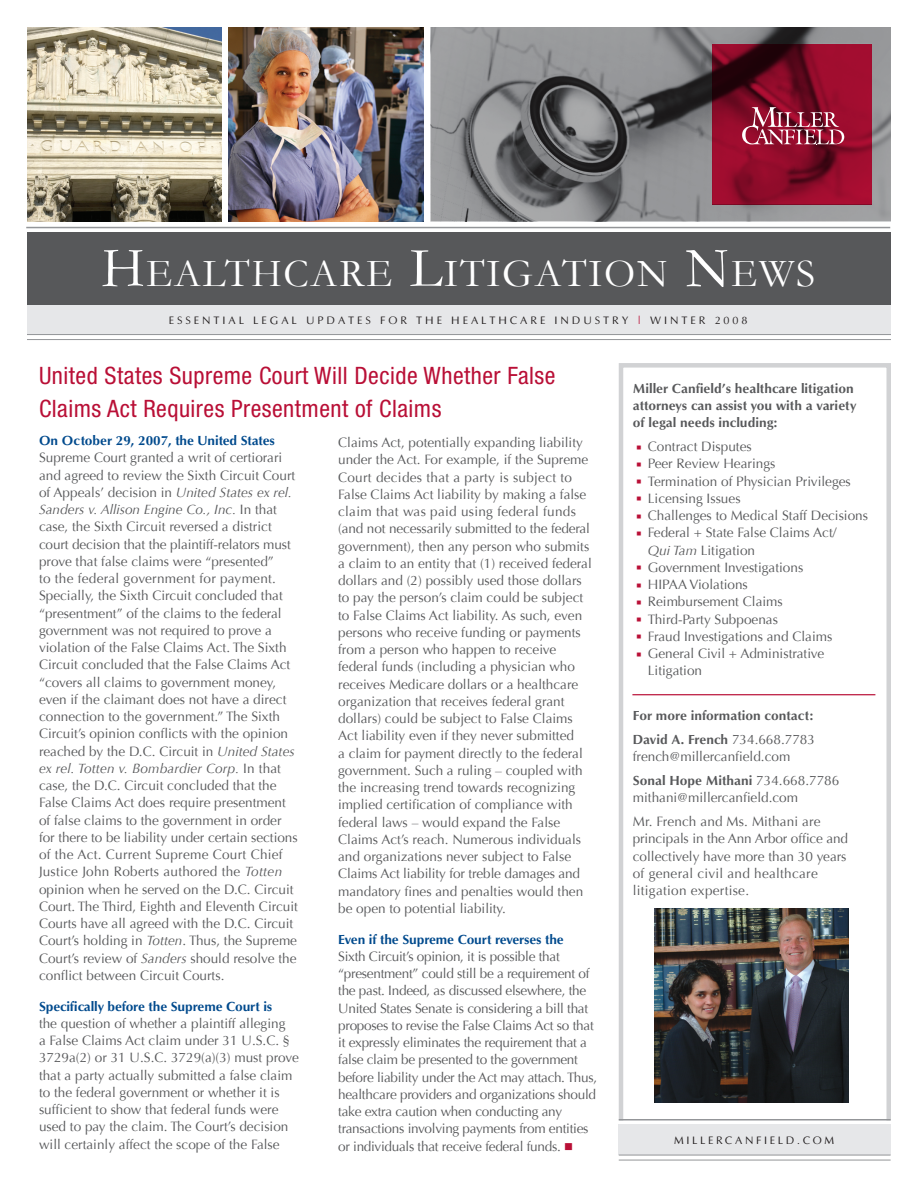
<style>
.page{position:relative;width:918px;height:1188px;background:#fff}
.page>*{position:absolute;margin:0;border:0;box-sizing:border-box;transform-origin:0 0}
.t1{font:39.9px "Garamond";letter-spacing:.045em;color:#fff}
.t2{font:condensed 24px/33px "Helvetica Neue";letter-spacing:.02em;color:#b90f36}
.t3{font:13.65px/17.2px "Optima";color:#57585a}
.t4{font:13.65px/17.2px "Optima";letter-spacing:-.02em;color:#57585a}
.t5{font:13.65px/17.2px "Optimum Bold DTC";color:#57585a}
.t6{font:11.25px "Optim";letter-spacing:.25em;color:#231f20}
.s1{font-size:57px}
.s2{color:#b90f36}
.s3{font-family:"Optimum Bold DTC";color:#004a8d}
.s4{font-style:italic}
.s5{font-family:"Optima"}
</style>
<div class="page">
<div style="left:27px;top:304px;width:864px;height:30px;background:#e6e7e9"></div>
<div style="left:27px;top:232px;width:864px;height:72px;background:#57585a"></div>
<hr style="left:26px;top:227px;width:864px;height:1px;background:#939598">
<hr style="left:27px;top:334px;width:864px;height:1px;background:#939598">
<hr style="left:27px;top:339px;width:864px;height:1px;background:#939598">
<img style="left:27px;top:27px;width:194px;height:194px">
<svg style="left:431px;top:27px;width:460px;height:194px;background:#83616b"></svg>
<div style="left:619px;top:363px;width:272px;height:760px;border:4px solid #d1d2d4"></div>
<img style="left:654px;top:908px;width:195px;height:195px">
<hr style="left:632px;top:694px;width:243px;height:1px;background:#b90f36">
<img style="left:229px;top:27px;width:194px;height:194px">
<div style="left:618px;top:1125px;width:273px;height:30px;background:#e6e7e9"></div>
<hr style="left:619px;top:1119px;width:272px;height:1px;background:#939598">
<hr style="left:619px;top:1155px;width:272px;height:1px;background:#939598">
<hr style="left:619px;top:1160px;width:272px;height:1px;background:#939598">
<p class="t1" style="left:101px;top:249px;width:715px"><span class="s1">H</span>EALTHCARE <span class="s1">L</span>ITIGATION <span class="s1">N</span>EWS</p>
<p class="t6" style="left:169px;top:315px;width:18px">ESSENTIAL</p>
<p class="t6" style="left:253px;top:315px;width:10px">LEGAL</p>
<p class="t6" style="left:306px;top:315px;width:41px">UP DATES</p>
<p class="t6" style="left:380px;top:315px;width:10px">FOR</p>
<p class="t6" style="left:416px;top:315px;width:10px">THE</p>
<p class="t6" style="left:451px;top:315px;width:22px">H EALTHCARE</p>
<p class="t6" style="left:555px;top:315px;width:39px">IN DUSTRY</p>
<p class="t6" style="left:638px;top:315px;width:23px"><span class="s2">|</span> WINTER</p>
<p class="t6" style="left:715px;top:315px;width:35px">2008</p>
<p class="t2" style="left:39px;top:359px;width:518px">United States Supreme Court Will Decide Whether False<br>Claims Act Requires Presentment of Claims</p>
<p class="t3" style="left:39px;top:432px;width:261px"><span class="s3">On October 29, 2007, the United States </span>Supreme Court granted a writ of certiorari and agreed to review the Sixth Circuit Court of Appeals’ decision in <span class="s4">United States ex rel.<br>Sanders v. Allison Engine Co., Inc.</span> In that case, the Sixth Circuit reversed a district court decision that the plaintiff-relators must prove that false claims were “presented”<br>to the federal government for payment.<br>Specially, the Sixth Circuit concluded that “presentment” of the claims to the federal government was not required to prove a violation of the False Claims Act. The Sixth Circuit concluded that the False Claims Act “covers all claims to government money, even if the claimant does not have a direct connection to the government.” The Sixth Circuit’s opinion conflicts with the opinion reached by the D.C. Circuit in <span class="s4">United States ex rel. Totten v. Bombardier Corp.</span> In that case, the D.C. Circuit concluded that the False Claims Act does require presentment of false claims to the government in order for there to be liability under certain sections of the Act. Current Supreme Court Chief Justice John Roberts authored the <span class="s4">Totten </span>opinion when he served on the D.C. Circuit Court. The Third, Eighth and Eleventh Circuit Courts have all agreed with the D.C. Circuit Court’s holding in <span class="s4">Totten</span>. Thus, the Supreme Court’s review of <span class="s4">Sanders</span> should resolve the conflict between Circuit Courts.</p>
<p class="t3" style="left:39px;top:998px;width:262px"><span class="s3">Specifically before the Supreme Court is<br></span>the question of whether a plaintiff alleging<br>a False Claims Act claim under 31 U.S.C. § 3729a(2) or 31 U.S.C. 3729(a)(3) must prove that a party actually submitted a false claim to the federal government or whether it is sufficient to show that federal funds were used to pay the claim. The Court’s decision will certainly affect the scope of the False</p>
<p class="t3" style="left:338px;top:434px;width:255px">Claims Act, potentially expanding liability under the Act. For example, if the Supreme Court decides that a party is subject to False Claims Act liability by making a false claim that was paid using federal funds (and not necessarily submitted to the federal government), then any person who submits a claim to an entity that (1) received federal dollars and (2) possibly used those dollars to pay the person’s claim could be subject to False Claims Act liability. As such, even persons who receive funding or payments from a person who happen to receive federal funds (including a physician who receives Medicare dollars or a healthcare organization that receives federal grant dollars) could be subject to False Claims Act liability even if they never submitted<br>a claim for payment directly to the federal government. Such a ruling – coupled with the increasing trend towards recognizing implied certification of compliance with federal laws – would expand the False Claims Act’s reach. Numerous individuals and organizations never subject to False Claims Act liability for treble damages and mandatory fines and penalties would then be open to potential liability.</p>
<p class="t4" style="left:338px;top:930px;width:261px"><span class="s3">Even if the Supreme Court reverses the<br></span>Sixth Circuit’s opinion, it is possible that “presentment” could still be a requirement of the past. Indeed, as discussed elsewhere, the United States Senate is considering a bill that proposes to revise the False Claims Act so that it expressly eliminates the requirement that a false claim be presented to the government before liability under the Act may attach. Thus, healthcare providers and organizations should take extra caution when conducting any transactions involving payments from entities or individuals that receive federal funds. <span class="s2">■</span></p>
<p class="t5" style="left:633px;top:379px;width:225px">Miller Canfield’s healthcare litigation attorneys can assist you with a variety of legal needs including:</p>
<p class="t3" style="left:637px;top:438px;width:117px"><span class="s2">■</span> Contract Disputes</p>
<p class="t3" style="left:637px;top:455px;width:140px"><span class="s2">■</span> Peer Review Hearings</p>
<p class="t3" style="left:637px;top:472px;width:216px"><span class="s2">■</span> Termination of Physician Privileges</p>
<p class="t3" style="left:637px;top:490px;width:106px"><span class="s2">■</span> Licensing Issues</p>
<p class="t3" style="left:637px;top:507px;width:233px"><span class="s2">■</span> Challenges to Medical Staff Decisions</p>
<p class="t3" style="left:648px;top:524px;width:190px;text-indent:-11px"><span class="s2">■</span> Federal + State False Claims Act/<br><span class="s4">Qui Tam</span> Litigation</p>
<p class="t3" style="left:637px;top:559px;width:168px"><span class="s2">■</span> Government Investigations</p>
<p class="t3" style="left:637px;top:576px;width:113px"><span class="s2">■</span> HIPAA Violations</p>
<p class="t3" style="left:637px;top:593px;width:148px"><span class="s2">■</span> Reimbursement Claims</p>
<p class="t3" style="left:637px;top:610px;width:143px"><span class="s2">■</span> Third-Party Subpoenas</p>
<p class="t3" style="left:637px;top:628px;width:197px"><span class="s2">■</span> Fraud Investigations and Claims</p>
<p class="t3" style="left:648px;top:645px;width:178px;text-indent:-11px"><span class="s2">■</span> General Civil + Administrative<br>Litigation</p>
<p class="t5" style="left:633px;top:706px;width:182px">For more information contact:</p>
<p class="t5" style="left:633px;top:730px;width:184px">David A. French <span class="s5">734.668.7783</span></p>
<p class="t3" style="left:633px;top:748px;width:159px">french@millercanfield.com</p>
<p class="t5" style="left:633px;top:771px;width:208px">Sonal Hope Mithani <span class="s5">734.668.7786</span></p>
<p class="t3" style="left:633px;top:789px;width:167px">mithani@millercanfield.com</p>
<p class="t3" style="left:633px;top:813px;width:217px">Mr. French and Ms. Mithani are principals in the Ann Arbor office and collectively have more than 30 years of general civil and healthcare litigation expertise.</p>
<p class="t6" style="left:674px;top:1135px;width:10px">MILLERCANFIEL</p>
<p class="t6" style="left:786px;top:1135px;width:29px">D.COM</p>
</div>
